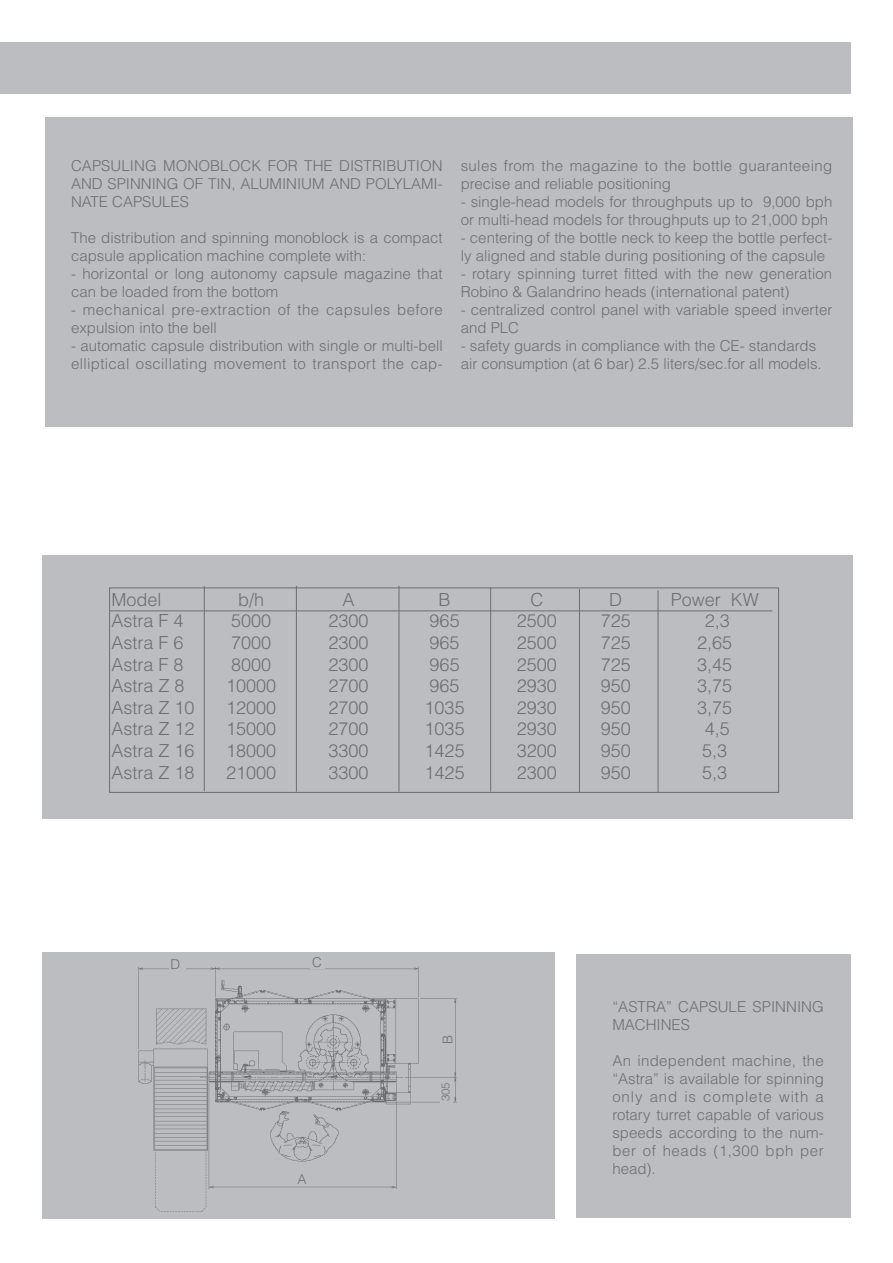
<style>
.page{position:relative;width:893px;height:1263px;background:#fff}
.page>*{position:absolute;margin:0;border:0;box-sizing:border-box;transform-origin:0 0}
.t1{font:300 18px "Helvetica";color:#6c6e70}
.t2{font:300 15px/18px "Helvetica";color:#6c6e70}
.t3{font:300 15px/18px "Helvetica";letter-spacing:.025em;color:#6c6e70}
.t4{font:300 15px/18px "Helvetica";letter-spacing:.035em;color:#6c6e70}
.t5{font:300 13.5px "Helvetica";color:#6c6e70}
.t6{font:300 10.95px "Helvetica";color:#6c6e70;scale:1.05 1}
</style>
<div class="page">
<div style="left:576px;top:954px;width:274px;height:264px;background:#bbbdc0"></div>
<div style="left:0;top:42px;width:850px;height:51px;background:#bbbdc0"></div>
<div style="left:45px;top:117px;width:808px;height:310px;background:#bbbdc0"></div>
<div style="left:43px;top:952px;width:511px;height:266px;background:#bbbdc0"></div>
<img style="left:138px;top:966px;width:319px;height:246px">
<div style="left:43px;top:556px;width:809px;height:263px;background:#bbbdc0"></div>
<div style="left:440px;top:1080px;width:13px;height:23px;background:#bbbdc0"></div>
<div style="left:310px;top:956px;width:15px;height:13px;background:#bbbdc0"></div>
<div style="left:169px;top:958px;width:16px;height:11px;background:#bbbdc0"></div>
<div style="left:296px;top:1173px;width:16px;height:12px;background:#bbbdc0"></div>
<div style="left:441px;top:1031px;width:12px;height:15px;background:#bbbdc0"></div>
<div style="left:109px;top:588px;width:670px;height:205px;border:1px solid #6c6e70"></div>
<hr style="left:110px;top:611px;width:662px;height:1px;background:#6c6e70">
<hr style="left:204px;top:586px;width:1px;height:205px;background:#6c6e70">
<hr style="left:296px;top:586px;width:1px;height:206px;background:#6c6e70">
<hr style="left:399px;top:586px;width:1px;height:206px;background:#6c6e70">
<hr style="left:490px;top:587px;width:1px;height:205px;background:#6c6e70">
<hr style="left:579px;top:589px;width:1px;height:204px;background:#6c6e70">
<hr style="left:657px;top:590px;width:1px;height:203px;background:#6c6e70">
<p class="t2" style="left:71px;top:159px;width:373px;text-align:justify">CAPSULING MONOBLOCK FOR THE DISTRIBUTION AND SPINNING OF TIN, ALUMINIUM AND POLYLAMI-NATE CAPSULES</p>
<p class="t2" style="left:71px;top:231px;width:373px">The distribution and spinning monoblock is a compact capsule application machine complete with:</p>
<p class="t2" style="left:71px;top:267px;width:373px">- horizontal or long autonomy capsule magazine that can be loaded from the bottom</p>
<p class="t4" style="left:71px;top:303px;width:373px">- mechanical pre-extraction of the capsules before expulsion into the bell</p>
<p class="t2" style="left:71px;top:339px;width:373px">- automatic capsule distribution with single or multi-bell elliptical oscillating movement to transport the cap-</p>
<p class="t3" style="left:460px;top:159px;width:373px">sules from the magazine to the bottle guaranteeing precise and reliable positioning</p>
<p class="t2" style="left:460px;top:195px;width:373px">- single-head models for throughputs up to 9,000 bph or multi-head models for throughputs up to 21,000 bph</p>
<p class="t2" style="left:460px;top:231px;width:373px">- centering of the bottle neck to keep the bottle perfect&shy;ly aligned and stable during positioning of the capsule</p>
<p class="t2" style="left:460px;top:267px;width:373px">- rotary spinning turret fitted with the new generation<br>Robino &amp; Galandrino heads (international patent)</p>
<p class="t2" style="left:460px;top:303px;width:373px">- centralized control panel with variable speed inverter and PLC</p>
<p class="t2" style="left:460px;top:339px;width:362px">- safety guards in compliance with the CE- standards air consumption (at 6 bar) 2.5 liters/sec.for all models.</p>
<p class="t1" style="left:111px;top:593px;width:51px">Model</p>
<p class="t1" style="left:238px;top:593px;width:28px">b/h</p>
<p class="t1" style="left:342px;top:593px;width:14px">A</p>
<p class="t1" style="left:438px;top:593px;width:14px">B</p>
<p class="t1" style="left:530px;top:593px;width:14px">C</p>
<p class="t1" style="left:609px;top:593px;width:14px">D</p>
<p class="t1" style="left:670px;top:593px;width:89px">Power KW</p>
<p class="t1" style="left:111px;top:614px;width:74px">Astra F 4</p>
<p class="t1" style="left:231px;top:614px;width:42px">5000</p>
<p class="t1" style="left:328px;top:614px;width:42px">2300</p>
<p class="t1" style="left:429px;top:614px;width:32px">965</p>
<p class="t1" style="left:517px;top:614px;width:42px">2500</p>
<p class="t1" style="left:600px;top:614px;width:32px">725</p>
<p class="t1" style="left:704px;top:614px;width:27px">2,3</p>
<p class="t1" style="left:111px;top:636px;width:74px">Astra F 6</p>
<p class="t1" style="left:231px;top:636px;width:42px">7000</p>
<p class="t1" style="left:328px;top:636px;width:42px">2300</p>
<p class="t1" style="left:429px;top:636px;width:32px">965</p>
<p class="t1" style="left:517px;top:636px;width:42px">2500</p>
<p class="t1" style="left:600px;top:636px;width:32px">725</p>
<p class="t1" style="left:697px;top:636px;width:37px">2,65</p>
<p class="t1" style="left:111px;top:658px;width:74px">Astra F 8</p>
<p class="t1" style="left:231px;top:658px;width:42px">8000</p>
<p class="t1" style="left:328px;top:658px;width:42px">2300</p>
<p class="t1" style="left:429px;top:658px;width:32px">965</p>
<p class="t1" style="left:517px;top:658px;width:42px">2500</p>
<p class="t1" style="left:600px;top:658px;width:32px">725</p>
<p class="t1" style="left:697px;top:658px;width:37px">3,45</p>
<p class="t1" style="left:111px;top:679px;width:75px">Astra Z 8</p>
<p class="t1" style="left:226px;top:679px;width:52px">10000</p>
<p class="t1" style="left:328px;top:679px;width:42px">2700</p>
<p class="t1" style="left:429px;top:679px;width:32px">965</p>
<p class="t1" style="left:517px;top:679px;width:42px">2930</p>
<p class="t1" style="left:600px;top:679px;width:32px">950</p>
<p class="t1" style="left:697px;top:679px;width:37px">3,75</p>
<p class="t1" style="left:111px;top:701px;width:85px">Astra Z 10</p>
<p class="t1" style="left:226px;top:701px;width:52px">12000</p>
<p class="t1" style="left:328px;top:701px;width:42px">2700</p>
<p class="t1" style="left:424px;top:701px;width:42px">1035</p>
<p class="t1" style="left:517px;top:701px;width:42px">2930</p>
<p class="t1" style="left:600px;top:701px;width:32px">950</p>
<p class="t1" style="left:697px;top:701px;width:37px">3,75</p>
<p class="t1" style="left:111px;top:722px;width:85px">Astra Z 12</p>
<p class="t1" style="left:226px;top:722px;width:52px">15000</p>
<p class="t1" style="left:328px;top:722px;width:42px">2700</p>
<p class="t1" style="left:424px;top:722px;width:42px">1035</p>
<p class="t1" style="left:517px;top:722px;width:42px">2930</p>
<p class="t1" style="left:600px;top:722px;width:32px">950</p>
<p class="t1" style="left:704px;top:722px;width:27px">4,5</p>
<p class="t1" style="left:111px;top:744px;width:85px">Astra Z 16</p>
<p class="t1" style="left:226px;top:744px;width:52px">18000</p>
<p class="t1" style="left:328px;top:744px;width:42px">3300</p>
<p class="t1" style="left:424px;top:744px;width:42px">1425</p>
<p class="t1" style="left:517px;top:744px;width:42px">3200</p>
<p class="t1" style="left:600px;top:744px;width:32px">950</p>
<p class="t1" style="left:702px;top:744px;width:27px">5,3</p>
<p class="t1" style="left:111px;top:766px;width:85px">Astra Z 18</p>
<p class="t1" style="left:226px;top:766px;width:52px">21000</p>
<p class="t1" style="left:328px;top:766px;width:42px">3300</p>
<p class="t1" style="left:424px;top:766px;width:42px">1425</p>
<p class="t1" style="left:517px;top:766px;width:42px">2300</p>
<p class="t1" style="left:600px;top:766px;width:32px">950</p>
<p class="t1" style="left:702px;top:766px;width:27px">5,3</p>
<p class="t5" style="left:170px;top:959px;width:11px">D</p>
<p class="t5" style="left:312px;top:957px;width:11px">C</p>
<p class="t5" style="left:297px;top:1174px;width:11px">A</p>
<p class="t5" style="left:442px;top:1044px;width:11px;rotate:-90deg">B</p>
<p class="t6" style="left:441px;top:1101px;width:20px;rotate:-90deg">305</p>
<p class="t2" style="left:612px;top:999px;width:213px">“ASTRA” CAPSULE SPINNING<br>MACHINES</p>
<p class="t2" style="left:612px;top:1053px;width:213px;text-align:justify">An independent machine, the “Astra” is available for spinning only and is complete with a rotary turret capable of various speeds according to the num&shy;ber of heads (1,300 bph per head).</p>
</div>
